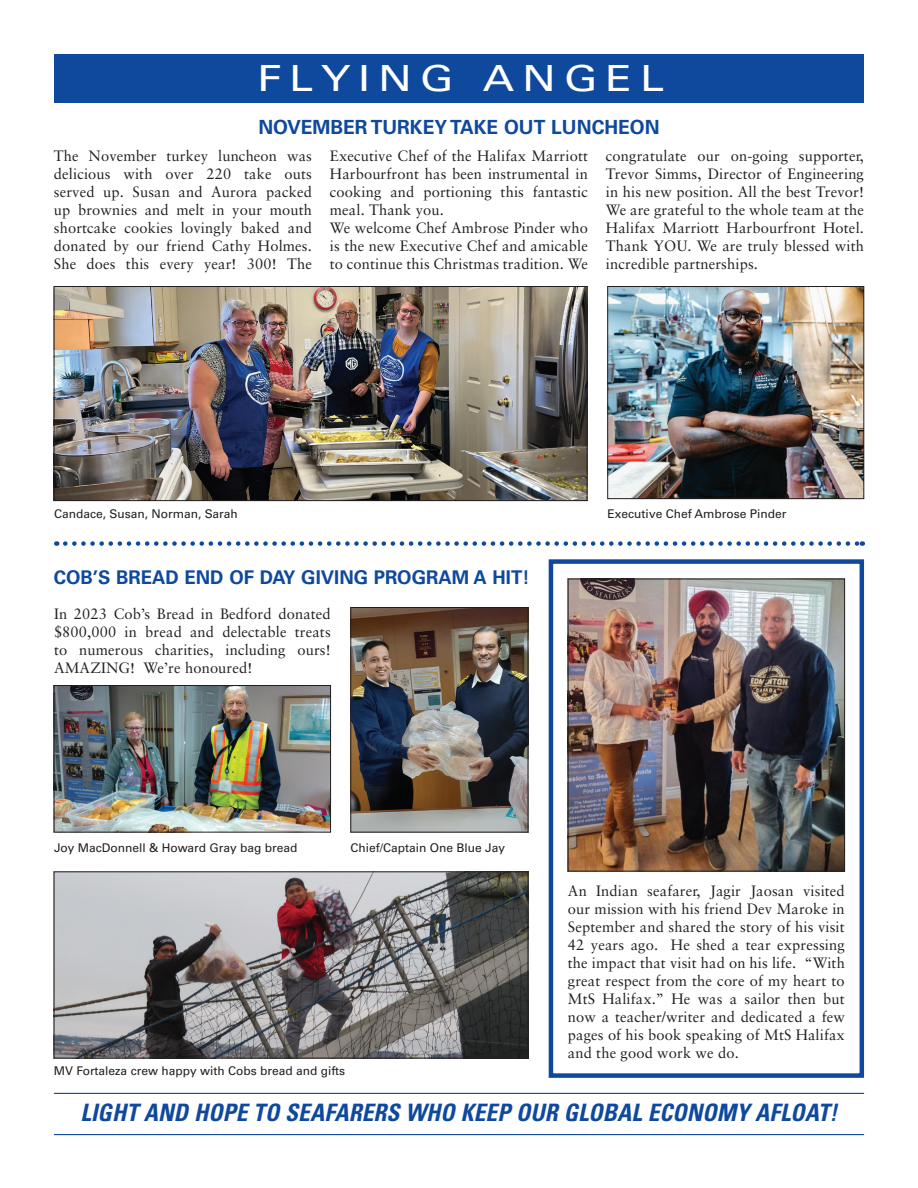
<style>
.page{position:relative;width:918px;height:1188px;background:#fff}
.page>*{position:absolute;margin:0;border:0;box-sizing:border-box;transform-origin:0 0}
.t1{font:36px "Univers LT Std";letter-spacing:.18em;color:#fff;scale:1.21 1}
.t2{font:italic 700 condensed 24px "Univers LT Std";letter-spacing:.005em;color:#0f499d}
.t3{font:700 19.5px "Univers LT Std";color:#0f499d}
.t4{font:700 18.9px "Univers LT Std";color:#0f499d}
.t5{font:15px/18px "Sabon LT Pro";letter-spacing:.01em;color:#231f20;text-align:justify}
.t6{font:12px "Univers LT Std";color:#231f20}
</style>
<div class="page">
<div style="left:54px;top:54px;width:810px;height:48px;background:#0f499d"></div>
<hr style="left:54px;top:1093px;width:810px;height:1px;background:#0f499d">
<hr style="left:54px;top:1134px;width:810px;height:1px;background:#0f499d">
<img style="left:56px;top:288px;width:529px;height:211px">
<div style="left:54px;top:286px;width:533px;height:215px;border:1px solid #231f20"></div>
<img style="left:56px;top:687px;width:273px;height:143px">
<div style="left:54px;top:685px;width:277px;height:147px;border:1px solid #231f20"></div>
<img style="left:56px;top:874px;width:470px;height:182px">
<div style="left:54px;top:872px;width:474px;height:186px;border:1px solid #231f20"></div>
<img style="left:353px;top:609px;width:173px;height:221px">
<div style="left:351px;top:607px;width:177px;height:225px;border:1px solid #231f20"></div>
<img style="left:610px;top:288px;width:252px;height:209px">
<div style="left:608px;top:286px;width:256px;height:213px;border:1px solid #231f20"></div>
<svg style="left:65px;top:541px;width:798px;height:5px"></svg>
<div style="left:549px;top:559px;width:315px;height:519px;border:4px solid #0f499d"></div>
<img style="left:570px;top:581px;width:273px;height:288px">
<div style="left:568px;top:579px;width:277px;height:292px;border:1px solid #231f20"></div>
<h1 class="t1" style="left:257px;top:57px;width:338px">FLYING ANGEL</h1>
<h3 class="t3" style="left:258px;top:116px;width:403px">NOVEMBER TURKEY TAKE OUT LUNCHEON</h3>
<p class="t5" style="left:54px;top:147px;width:260px">The November turkey luncheon was delicious with over 220 take outs served up. Susan and Aurora packed up brownies and melt in your mouth shortcake cookies lovingly baked and donated by our friend Cathy Holmes.<br>She does this every year! 300! The</p>
<p class="t5" style="left:330px;top:147px;width:260px;text-align:left">Executive Chef of the Halifax Marriott Harbourfront has been instrumental in cooking and portioning this fantastic meal. Thank you.<br>We welcome Chef Ambrose Pinder who is the new Executive Chef and amicable to continue this Christmas tradition. We</p>
<p class="t5" style="left:606px;top:147px;width:260px">congratulate our on-going supporter, Trevor Simms, Director of Engineering in his new position. All the best Trevor!<br>We are grateful to the whole team at the Halifax Marriott Harbourfront Hotel.<br>Thank YOU. We are truly blessed with incredible partnerships.</p>
<p class="t6" style="left:54px;top:507px;width:185px">Candace, Susan, Norman, Sarah</p>
<p class="t6" style="left:608px;top:507px;width:181px">Executive Chef Ambrose Pinder</p>
<p class="t4" style="left:54px;top:566px;width:477px">COB’S BREAD END OF DAY GIVING PROGRAM A HIT!</p>
<p class="t5" style="left:54px;top:604px;width:278px">In 2023 Cob’s Bread in Bedford donated $800,000 in bread and delectable treats to numerous charities, including ours!<br>AMAZING! We’re honoured!</p>
<p class="t6" style="left:54px;top:840px;width:245px">Joy MacDonnell &amp; Howard Gray bag bread</p>
<p class="t6" style="left:351px;top:840px;width:156px">Chief/Captain One Blue Jay</p>
<p class="t6" style="left:54px;top:1064px;width:293px">MV Fortaleza crew happy with Cobs bread and gifts</p>
<p class="t5" style="left:568px;top:882px;width:278px">An Indian seafarer, Jagir Jaosan visited our mission with his friend Dev Maroke in September and shared the story of his visit 42 years ago. He shed a tear expressing the impact that visit had on his life. “With great respect from the core of my heart to MtS Halifax.” He was a sailor then but now a teacher/writer and dedicated a few pages of his book speaking of MtS Halifax and the good work we do.</p>
<h2 class="t2" style="left:81px;top:1098px;width:758px">LIGHT AND HOPE TO SEAFARERS WHO KEEP OUR GLOBAL ECONOMY AFLOAT!</h2>
</div>
